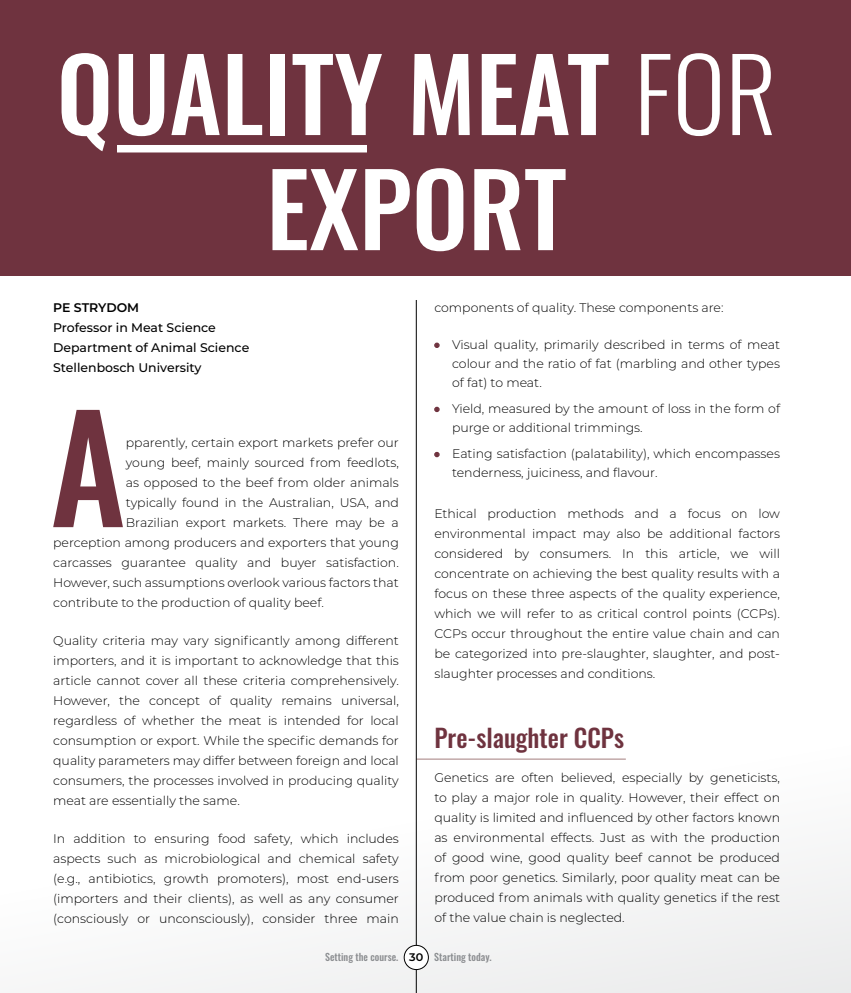
<style>
.page{position:relative;width:851px;height:993px;background:#fff}
.page>*{position:absolute;margin:0;border:0;box-sizing:border-box;transform-origin:0 0}
.t1{font:500 144.62px "Oswald";color:#6f333f}
.t2{font:500 100px/115px "Oswald";color:#fff;text-align:center}
.t3{font:500 25px "Oswald";color:#6f333f}
.t4{font:300 12.5px/20px "Montserrat";color:#000;text-align:justify}
.t5{font:500 12.5px/20px "Montserrat";color:#000}
.t6{font:600 12.5px "Montserrat";letter-spacing:-.01em;color:#000}
.t7{font:500 10px "Oswald";color:#939598}
.s1{font-weight:300}
.s2{font-weight:900;color:#6f333f}
.s3{font-family:"Montserrat";font-weight:600;font-size:11px;color:#000}
</style>
<div class="page">
<div style="left:0;top:0;width:850px;height:276px;background:#6f333f"></div>
<div style="left:117px;top:145px;width:250px;height:7px;background:#fff"></div>
<svg style="left:108px;top:590px;width:742px;height:402px"></svg>
<hr style="left:416px;top:300px;width:1px;height:692px;background:#000">
<div style="left:404px;top:945px;width:24px;height:24px;background:#fff;border-radius:50%"></div>
<div style="left:404px;top:944px;width:24px;height:25px;border:1px solid #000;border-radius:50%"></div>
<h2 class="t2" style="left:57px;top:43px;width:721px">QUALITY MEAT <span class="s1">FOR<br></span>EXPORT</h2>
<p class="t6" style="left:53px;top:299px;width:87px">PE STRYDOM</p>
<p class="t5" style="left:53px;top:317px;width:198px">Professor in Meat Science<br>Department of Animal Science<br>Stellenbosch University</p>
<h1 class="t1" style="left:50px;top:392px;width:77px">A</h1>
<p class="t4" style="left:126px;top:432px;width:274px">pparently, certain export markets prefer our</p>
<p class="t4" style="left:126px;top:452px;width:274px">young beef, mainly sourced from feedlots,</p>
<p class="t4" style="left:126px;top:472px;width:274px">as opposed to the beef from older animals</p>
<p class="t4" style="left:126px;top:492px;width:274px">typically found in the Australian, USA, and</p>
<p class="t4" style="left:126px;top:512px;width:274px">Brazilian export markets. There may be a</p>
<p class="t4" style="left:53px;top:532px;width:347px">perception among producers and exporters that young</p>
<p class="t4" style="left:53px;top:552px;width:347px">carcasses guarantee quality and buyer satisfaction.</p>
<p class="t4" style="left:53px;top:572px;width:347px">However, such assumptions overlook various factors that</p>
<p class="t4" style="left:53px;top:592px;width:272px">contribute to the production of quality beef.</p>
<p class="t4" style="left:53px;top:630px;width:347px">Quality criteria may vary significantly among different importers, and it is important to acknowledge that this article cannot cover all these criteria comprehensively.<br>However, the concept of quality remains universal, regardless of whether the meat is intended for local consumption or export. While the specific demands for quality parameters may differ between foreign and local consumers, the processes involved in producing quality meat are essentially the same.</p>
<p class="t4" style="left:53px;top:827px;width:347px">In addition to ensuring food safety, which includes aspects such as microbiological and chemical safety (e.g., antibiotics, growth promoters), most end-users (importers and their clients), as well as any consumer (consciously or unconsciously), consider three main</p>
<p class="t4" style="left:434px;top:297px;width:291px">components of quality. These components are:</p>
<p class="t4" style="left:452px;top:334px;width:329px;line-height:19px;text-indent:-18px"><span class="s2">•</span> Visual quality, primarily described in terms of meat colour and the ratio of fat (marbling and other types of fat) to meat.</p>
<p class="t4" style="left:452px;top:398px;width:329px;line-height:19px;text-indent:-18px"><span class="s2">•</span> Yield, measured by the amount of loss in the form of purge or additional trimmings.</p>
<p class="t4" style="left:452px;top:443px;width:329px;line-height:19px;text-indent:-18px"><span class="s2">•</span> Eating satisfaction (palatability), which encompasses tenderness, juiciness, and flavour.</p>
<p class="t4" style="left:434px;top:503px;width:347px">Ethical production methods and a focus on low environmental impact may also be additional factors considered by consumers. In this article, we will concentrate on achieving the best quality results with a focus on these three aspects of the quality experience, which we will refer to as critical control points (CCPs).<br>CCPs occur throughout the entire value chain and can be categorized into pre-slaughter, slaughter, and post&shy;slaughter processes and conditions.</p>
<h3 class="t3" style="left:434px;top:724px;width:191px">Pre-slaughter CCPs</h3>
<p class="t4" style="left:434px;top:766px;width:347px">Genetics are often believed, especially by geneticists, to play a major role in quality. However, their effect on quality is limited and influenced by other factors known as environmental effects. Just as with the production of good wine, good quality beef cannot be produced from poor genetics. Similarly, poor quality meat can be produced from animals with quality genetics if the rest of the value chain is neglected.</p>
<p class="t7" style="left:325px;top:951px;width:168px">Setting the course. <span class="s3">30</span> Starting today.</p>
</div>
